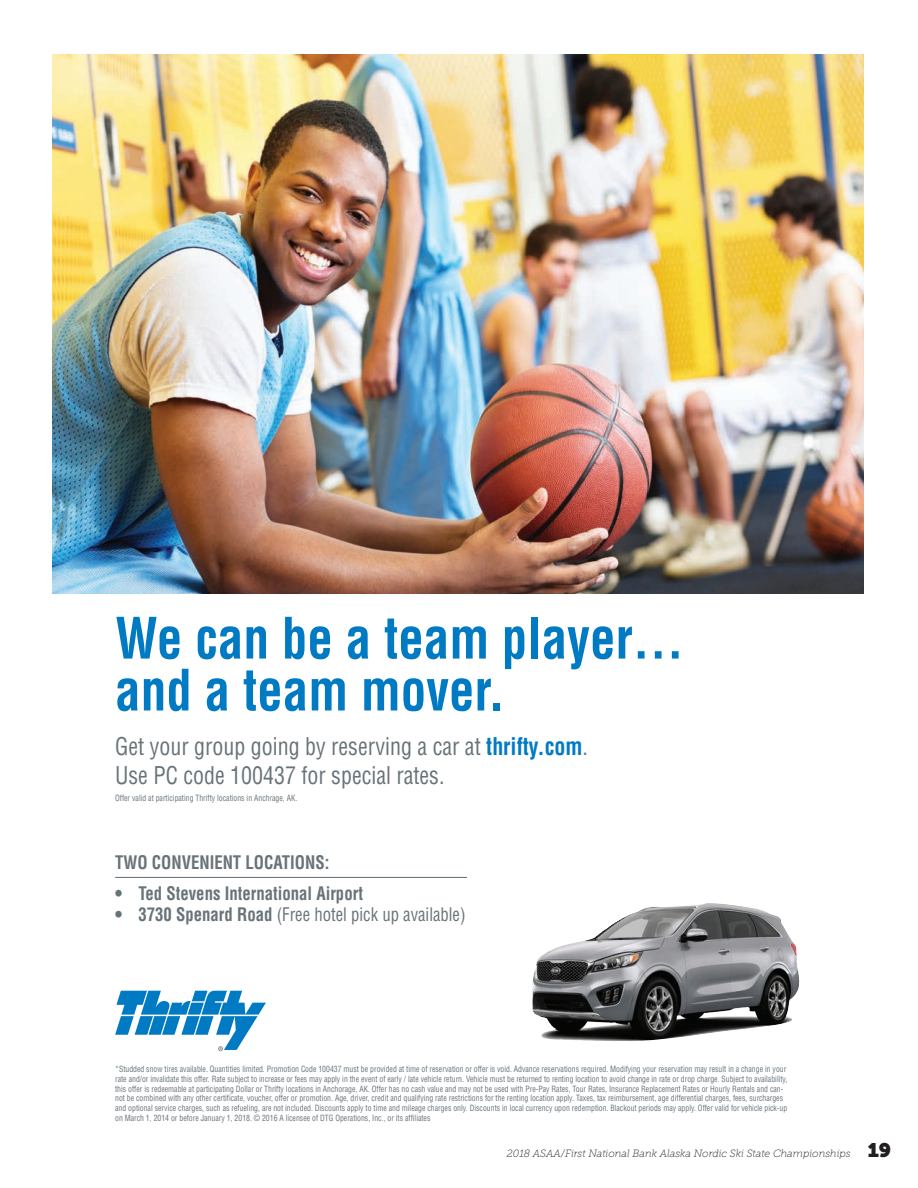
<style>
.page{position:relative;width:918px;height:1188px;background:#fff}
.page>*{position:absolute;margin:0;border:0;box-sizing:border-box;transform-origin:0 0}
.t1{font:700 condensed 55.65px/51.9px "Helvetica LT Std";color:#007bc3;scale:.92 1}
.t2{font:condensed 23.85px/28.7px "Helvetica LT Std";color:#687379;scale:.92 1}
.t3{font:700 condensed 18.3px "Helvetica LT Std";color:#687379;scale:.92 1}
.t4{font:condensed 18.3px "Helvetica LT Std";color:#687379;scale:.92 1}
.t5{font:italic 10.5px "Museo Slab 100";color:#231f20}
.t6{font:condensed 8.4px/9.9px "Helvetica LT Std";color:#687379;scale:.92 1}
.s1{font-weight:700;color:#007bc3}
.s2{font-weight:700}
.s3{font-family:"Museo Slab";font-style:normal;font-size:19.5px}
</style>
<div class="page">
<img style="left:52px;top:54px;width:812px;height:539px">
<svg style="left:115px;top:991px;width:151px;height:60px"></svg>
<img style="left:532px;top:903px;width:268px;height:138px">
<hr style="left:115px;top:877px;width:352px;height:1px;background:#687379">
<p class="t1" style="left:115px;top:612px;width:620px">We can be a team player… and a team mover.</p>
<p class="t2" style="left:115px;top:732px;width:515px">Get your group going by reserving a car at <span class="s1">thrifty.com</span>.<br>Use PC code 100437 for special rates.</p>
<p class="t6" style="left:115px;top:793px;width:200px">Offer valid at participating Thrifty locations in Anchrage, AK.</p>
<p class="t3" style="left:115px;top:850px;width:234px">TWO CONVENIENT LOCATIONS:</p>
<p class="t3" style="left:115px;top:881px;width:271px">• Ted Stevens International Airport</p>
<p class="t4" style="left:115px;top:903px;width:382px"><span class="s2">• 3730 Spenard Road</span> (Free hotel pick up available)</p>
<p class="t6" style="left:115px;top:1064px;width:732px">*Studded snow tires available. Quantities limited. Promotion Code 100437 must be provided at time of reservation or offer is void. Advance reservations required. Modifying your reservation may result in a change in your rate and/or invalidate this offer. Rate subject to increase or fees may apply in the event of early / late vehicle return. Vehicle must be returned to renting location to avoid change in rate or drop charge. Subject to availability, this offer is redeemable at participating Dollar or Thrifty locations in Anchorage, AK. Offer has no cash value and may not be used with Pre-Pay Rates, Tour Rates, Insurance Replacement Rates or Hourly Rentals and can&shy;not be combined with any other certificate, voucher, offer or promotion. Age, driver, credit and qualifying rate restrictions for the renting location apply. Taxes, tax reimbursement, age differential charges, fees, surcharges and optional service charges, such as refueling, are not included. Discounts apply to time and mileage charges only. Discounts in local currency upon redemption. Blackout periods may apply. Offer valid for vehicle pick-up on March 1, 2014 or before January 1, 2018. © 2016 A licensee of DTG Operations, Inc., or its affiliates</p>
<p class="t5" style="left:507px;top:1147px;width:386px">2018 ASAA/First National Bank Alaska Nordic Ski State Championships <span class="s3">19</span></p>
</div>
